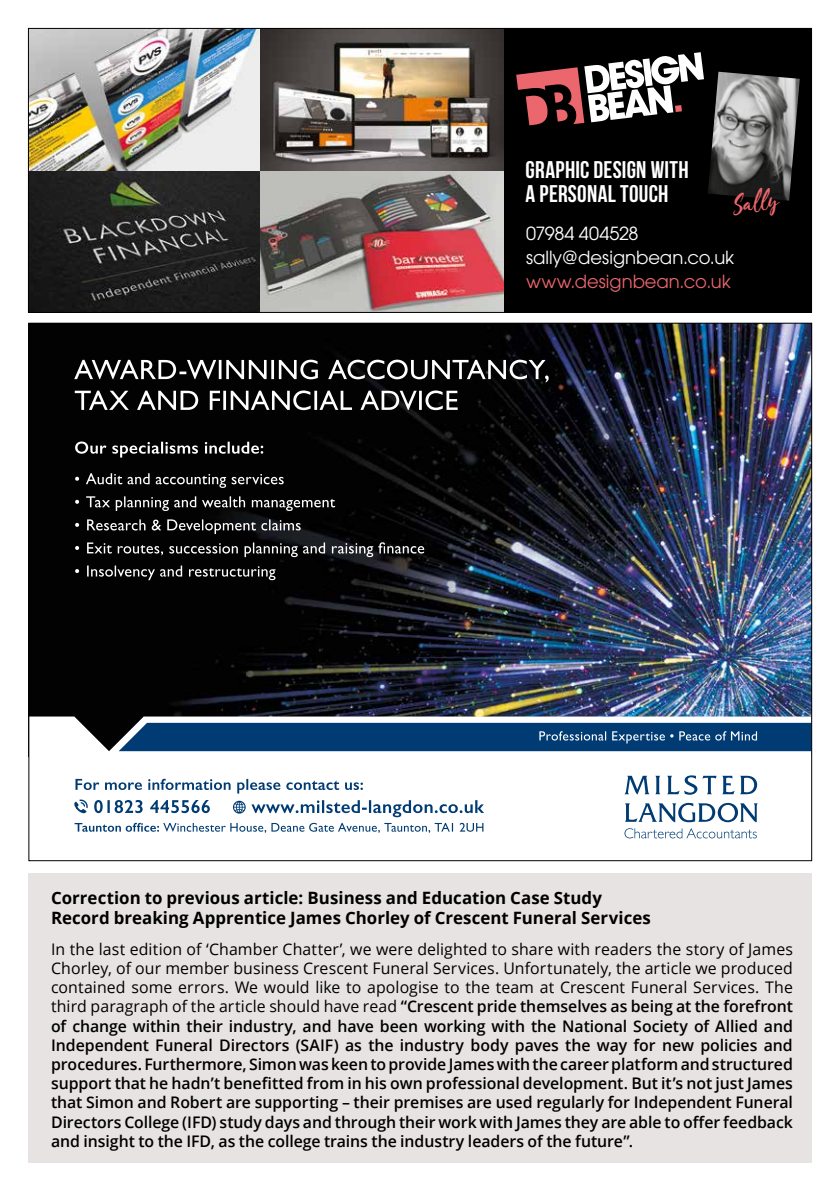
<style>
.page{position:relative;width:840px;height:1191px;background:#fff}
.page>*{position:absolute;margin:0;border:0;box-sizing:border-box;transform-origin:0 0}
.t1{font:28.2px "Crushine Brush Script";color:#ec666d}
.t2{font:700 24px/24px "Bebas Neue";letter-spacing:.015em;color:#fff}
.t3{font:18px/24px "Avant Garde";color:#fff}
.t4{font:18px "Avant Garde";color:#ec666d}
.t5{font:700 17px/20.4px "Open Sans";color:#000}
.t6{font:600 16px/19.2px "Open Sans";letter-spacing:-.005em;color:#000;text-align:justify}
.s1{font-weight:400}
</style>
<div class="page">
<div style="left:28px;top:873px;width:783px;height:290px;background:#e7e3e2"></div>
<img style="left:30px;top:325px;width:779px;height:514px">
<img style="left:259px;top:30px;width:245px;height:141px">
<img style="left:259px;top:171px;width:245px;height:139px">
<img style="left:30px;top:30px;width:229px;height:141px">
<svg style="left:30px;top:171px;width:229px;height:139px;fill:#1f1f1f"></svg>
<div style="left:504px;top:28px;width:307px;height:284px;background:#000"></div>
<svg style="left:516px;top:52px;width:187px;height:73px"></svg>
<img style="left:708px;top:72px;width:91px;height:129px">
<h2 class="t2" style="left:525px;top:158px;width:165px">GRAPHIC DESIGN WITH<br>A PERSONAL TOUCH</h2>
<p class="t3" style="left:525px;top:221px;width:210px">07984 404528 sally@designbean.co.uk</p>
<p class="t4" style="left:525px;top:271px;width:206px">www.designbean.co.uk</p>
<h1 class="t1" style="left:732px;top:186px;width:50px;rotate:-6deg">Sally</h1>
<p class="t5" style="left:51px;top:887px;width:601px">Correction to previous article: Business and Education Case Study<br>Record breaking Apprentice James Chorley of Crescent Funeral Services</p>
<p class="t6" style="left:51px;top:939px;width:743px"><span class="s1">In the last edition of ‘Chamber Chatter’, we were delighted to share with readers the story of James Chorley, of our member business Crescent Funeral Services. Unfortunately, the article we produced contained some errors. We would like to apologise to the team at Crescent Funeral Services. The third paragraph of the article should have read</span> “Crescent pride themselves as being at the forefront of change within their industry, and have been working with the National Society of Allied and Independent Funeral Directors (SAIF) as the industry body paves the way for new policies and procedures. Furthermore, Simon was keen to provide James with the career platform and structured support that he hadn’t benefitted from in his own professional development. But it’s not just James that Simon and Robert are supporting – their premises are used regularly for Independent Funeral Directors College (IFD) study days and through their work with James they are able to offer feedback and insight to the IFD, as the college trains the industry leaders of the future”.</p>
</div>
